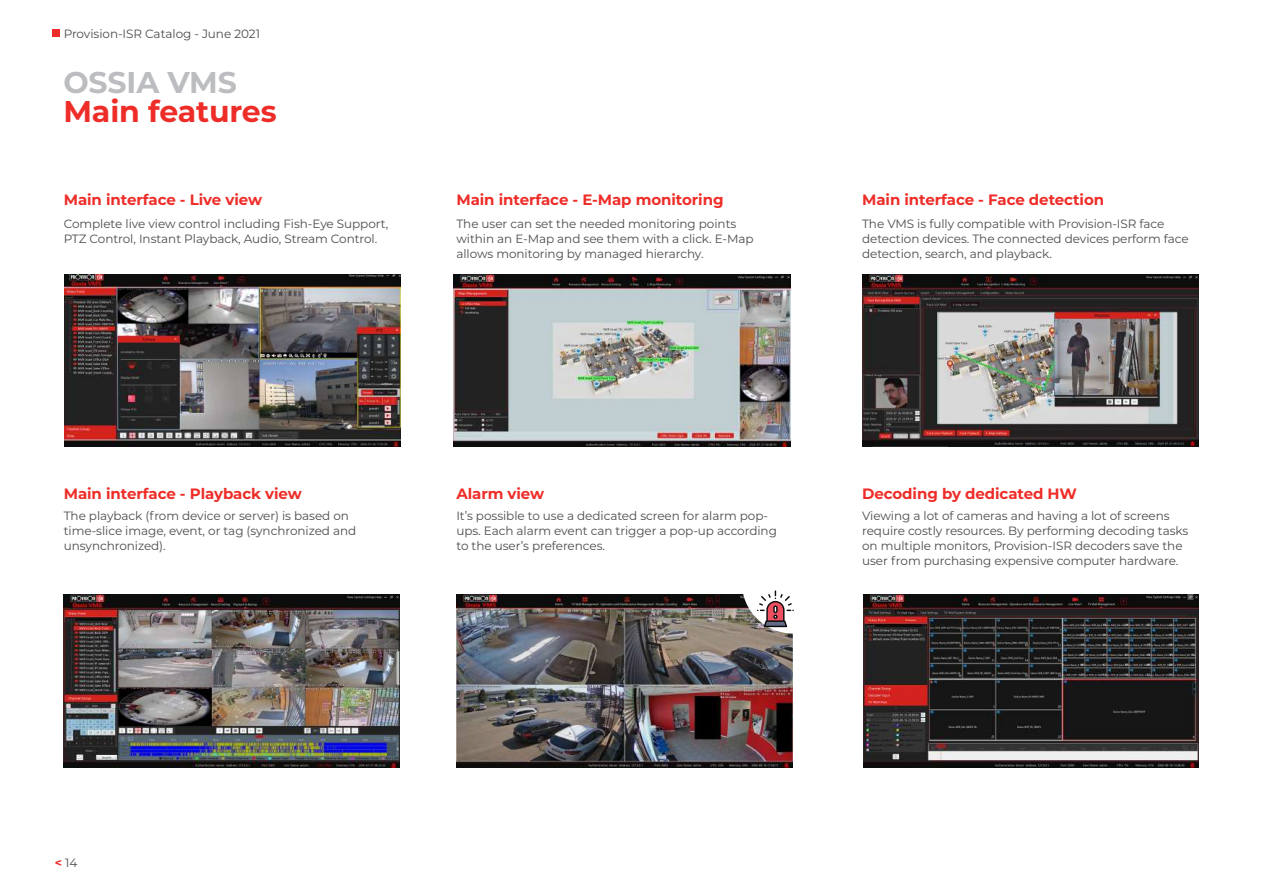
<style>
.page{position:relative;width:1263px;height:893px;background:#fff}
.page>*{position:absolute;margin:0;border:0;box-sizing:border-box;transform-origin:0 0}
.t1{font:700 30px "Montserrat";letter-spacing:-.005em;color:#ee2d28}
.t2{font:700 30px "Montserrat";letter-spacing:-.005em;color:#bcbdc0}
.t3{font:700 15px "Montserrat";letter-spacing:-.005em;color:#ee2d28}
.t4{font:12px/15px "Montserrat";letter-spacing:-.005em;color:#4b4c4d}
.s1{font-weight:700;color:#ee2d28}
</style>
<div class="page">
<img style="left:456px;top:595px;width:336px;height:172px">
<div style="left:742px;top:531px;width:103px;height:103px;background:#fff;border-radius:50%"></div>
<img style="left:64px;top:274px;width:336px;height:172px">
<img style="left:64px;top:595px;width:336px;height:172px">
<img style="left:454px;top:274px;width:336px;height:172px">
<img style="left:862px;top:274px;width:337px;height:172px">
<img style="left:863px;top:595px;width:336px;height:172px">
<svg style="left:757px;top:590px;width:37px;height:37px"></svg>
<div style="left:53px;top:30px;width:7px;height:7px;background:#ee2d28"></div>
<p class="t4" style="left:64px;top:26px;width:198px">Provision-ISR Catalog - June 2021</p>
<h1 class="t2" style="left:63px;top:61px;width:175px">OSSIA VMS</h1>
<h1 class="t1" style="left:63px;top:90px;width:215px">Main features</h1>
<p class="t3" style="left:64px;top:189px;width:200px">Main interface - Live view</p>
<p class="t4" style="left:64px;top:215px;width:326px">Complete live view control including Fish-Eye Support,<br>PTZ Control, Instant Playback, Audio, Stream Control.</p>
<p class="t3" style="left:456px;top:189px;width:269px">Main interface - E-Map monitoring</p>
<p class="t4" style="left:456px;top:215px;width:299px">The user can set the needed monitoring points within an E-Map and see them with a click. E-Map allows monitoring by managed hierarchy.</p>
<p class="t3" style="left:862px;top:189px;width:244px">Main interface - Face detection</p>
<p class="t4" style="left:862px;top:215px;width:328px">The VMS is fully compatible with Provision-ISR face detection devices. The connected devices perform face detection, search, and playback.</p>
<p class="t3" style="left:64px;top:483px;width:240px">Main interface - Playback view</p>
<p class="t4" style="left:64px;top:508px;width:294px">The playback (from device or server) is based on time-slice image, event, or tag (synchronized and unsynchronized).</p>
<p class="t3" style="left:456px;top:483px;width:89px">Alarm view</p>
<p class="t4" style="left:456px;top:508px;width:322px">It’s possible to use a dedicated screen for alarm pop&shy;ups. Each alarm event can trigger a pop-up according to the user’s preferences.</p>
<p class="t3" style="left:862px;top:483px;width:216px">Decoding by dedicated HW</p>
<p class="t4" style="left:862px;top:508px;width:328px">Viewing a lot of cameras and having a lot of screens require costly resources. By performing decoding tasks on multiple monitors, Provision-ISR decoders save the user from purchasing expensive computer hardware.</p>
<p class="t4" style="left:55px;top:855px;width:24px"><span class="s1">&lt;</span> 14</p>
</div>
